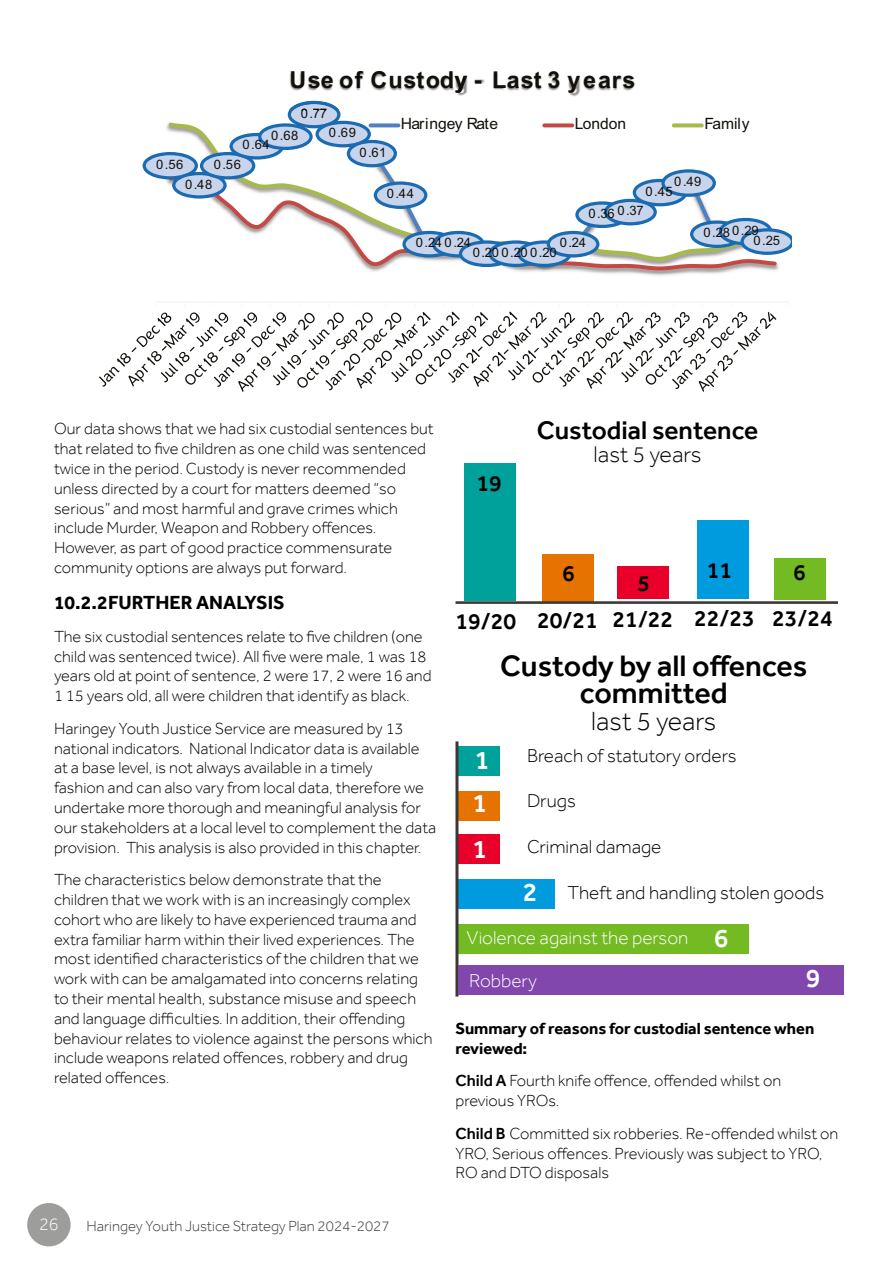
<style>
.page{position:relative;width:893px;height:1263px;background:#fff}
.page>*{position:absolute;margin:0;border:0;box-sizing:border-box;transform-origin:0 0}
.t1{font:500 30.45px "Effra";color:#000}
.t2{font:300 27px "Effra";color:#000}
.t3{font:500 27px "Effra";color:#fff}
.t4{font:500 26.25px "Effra";color:#000}
.t5{font:700 23.4px "Arial";letter-spacing:.035em;color:#12100b}
.t6{font:500 23.25px/35.8px "Effra";color:#000;text-align:center}
.t7{font:300 23.25px "Effra";color:#000}
.t8{font:700 19.5px "Effra";color:#000}
.t9{font:300 19.05px "Effra";color:#000}
.t10{font:300 19.05px "Effra";color:#fff}
.t11{font:300 18px "Effra";color:#fff}
.t12{font:300 16.5px/19.8px "Effra";color:#000}
.t13{font:700 16.5px/19.8px "Effra";color:#000}
.t14{font:15.6px "Arial";letter-spacing:-.025em;color:#12100b}
.t15{font:15.6px "Arial";color:#12100b}
.t16{font:300 15px "Effra";color:#3b3936}
.t17{font:13.05px "Arial";letter-spacing:-.02em;color:#12100b}
.s1{font-weight:500;font-size:27px}
.s2{font-weight:500}
</style>
<div class="page">
<div style="left:27px;top:1203px;width:44px;height:43px;background:#9d9d9c;border-radius:50%"></div>
<hr style="left:156px;top:302px;width:633px;height:1px;background:#f7f8f9">
<svg style="left:363px;top:267px;width:414px;height:3px"></svg>
<svg style="left:99px;top:311px;width:677px;height:81px"></svg>
<img style="left:290px;top:71px;width:169px;height:30px">
<img style="left:455px;top:76px;width:4px;height:17px">
<img style="left:459px;top:76px;width:18px;height:20px">
<img style="left:477px;top:72px;width:157px;height:24px">
<svg style="left:143px;top:101px;width:649px;height:166px"></svg>
<svg style="left:475px;top:80px;width:6px;height:3px"></svg>
<svg style="left:369px;top:123px;width:31px;height:4px"></svg>
<svg style="left:542px;top:123px;width:32px;height:4px"></svg>
<svg style="left:672px;top:123px;width:32px;height:4px"></svg>
<div style="left:464px;top:463px;width:51px;height:137px;background:#00a09b"></div>
<div style="left:542px;top:554px;width:51px;height:48px;background:#e67200"></div>
<div style="left:617px;top:566px;width:51px;height:32px;background:#e8002a"></div>
<div style="left:697px;top:520px;width:51px;height:78px;background:#009ade"></div>
<div style="left:774px;top:558px;width:52px;height:42px;background:#74bb23"></div>
<hr style="left:455px;top:601px;width:383px;height:3px;background:#3b3936">
<div style="left:457px;top:746px;width:43px;height:30px;background:#00a09b"></div>
<div style="left:457px;top:791px;width:43px;height:29px;background:#e67200"></div>
<div style="left:457px;top:834px;width:43px;height:29px;background:#e8002a"></div>
<div style="left:457px;top:880px;width:98px;height:29px;background:#009ade"></div>
<div style="left:457px;top:924px;width:292px;height:29px;background:#74bb23"></div>
<hr style="left:455px;top:741px;width:3px;height:255px;background:#3b3936">
<div style="left:458px;top:966px;width:385px;height:29px;background:#8147ad"></div>
<p class="t5" style="left:290px;top:63px;width:347px">Use of Custody - Last 3 years</p>
<p class="t17" style="left:301px;top:104px;width:28px">0.77</p>
<p class="t14" style="left:401px;top:113px;width:99px">Haringey Rate</p>
<p class="t15" style="left:575px;top:113px;width:53px">London</p>
<p class="t15" style="left:704px;top:113px;width:47px">Family</p>
<p class="t17" style="left:271px;top:126px;width:29px">0.68</p>
<p class="t17" style="left:329px;top:124px;width:29px">0.69</p>
<p class="t17" style="left:243px;top:136px;width:29px">0.64</p>
<p class="t17" style="left:359px;top:143px;width:29px">0.61</p>
<p class="t17" style="left:156px;top:155px;width:29px">0.56</p>
<p class="t17" style="left:214px;top:155px;width:29px">0.56</p>
<p class="t17" style="left:185px;top:175px;width:29px">0.48</p>
<p class="t17" style="left:674px;top:173px;width:29px">0.49</p>
<p class="t17" style="left:387px;top:185px;width:29px">0.44</p>
<p class="t17" style="left:646px;top:182px;width:29px">0.45</p>
<p class="t17" style="left:588px;top:203px;width:57px">0.36 0.37</p>
<p class="t17" style="left:703px;top:223px;width:57px">0.28 0.29</p>
<p class="t17" style="left:416px;top:234px;width:57px">0.24 0.24</p>
<p class="t17" style="left:560px;top:234px;width:28px">0.24</p>
<p class="t17" style="left:754px;top:231px;width:28px">0.25</p>
<p class="t17" style="left:473px;top:243px;width:85px">0.20 0.20 0.20</p>
<p class="t12" style="left:54px;top:419px;width:381px">Our data shows that we had six custodial sentences but</p>
<p class="t12" style="left:54px;top:439px;width:374px">that related to five children as one child was sentenced</p>
<p class="t12" style="left:54px;top:459px;width:353px">twice in the period. Custody is never recommended unless directed by a court for matters deemed “so</p>
<p class="t12" style="left:54px;top:498px;width:345px">serious” and most harmful and grave crimes which include Murder, Weapon and Robbery offences.</p>
<p class="t12" style="left:54px;top:538px;width:340px">However, as part of good practice commensurate community options are always put forward.</p>
<p class="t8" style="left:54px;top:591px;width:232px">10.2.2 FURTHER ANALYSIS</p>
<p class="t12" style="left:54px;top:626px;width:374px">The six custodial sentences relate to five children (one child was sentenced twice). All five were male, 1 was 18</p>
<p class="t12" style="left:54px;top:666px;width:379px">years old at point of sentence, 2 were 17, 2 were 16 and<br>1 15 years old, all were children that identify as black.</p>
<p class="t12" style="left:54px;top:718px;width:384px">Haringey Youth Justice Service are measured by 13 national indicators. National Indicator data is available at a base level, is not always available in a timely<br>fashion and can also vary from local data, therefore we undertake more thorough and meaningful analysis for our stakeholders at a local level to complement the data provision. This analysis is also provided in this chapter.</p>
<p class="t12" style="left:54px;top:870px;width:364px">The characteristics below demonstrate that the children that we work with is an increasingly complex cohort who are likely to have experienced trauma and extra familiar harm within their lived experiences. The</p>
<p class="t12" style="left:54px;top:949px;width:366px">most identified characteristics of the children that we</p>
<p class="t12" style="left:54px;top:969px;width:365px">work with can be amalgamated into concerns relating to their mental health, substance misuse and speech</p>
<p class="t12" style="left:54px;top:1008px;width:353px">and language difficulties. In addition, their offending</p>
<p class="t12" style="left:54px;top:1028px;width:380px">behaviour relates to violence against the persons which</p>
<p class="t12" style="left:54px;top:1048px;width:356px">include weapons related offences, robbery and drug related offences.</p>
<p class="t11" style="left:39px;top:1214px;width:21px">26</p>
<p class="t16" style="left:86px;top:1217px;width:305px">Haringey Youth Justice Strategy Plan 2024-2027</p>
<p class="t6" style="left:476px;top:465px;width:27px">19</p>
<h2 class="t4" style="left:537px;top:414px;width:223px">Custodial sentence</h2>
<h2 class="t7" style="left:594px;top:441px;width:109px">last 5 years</h2>
<p class="t6" style="left:562px;top:555px;width:14px">6</p>
<p class="t6" style="left:707px;top:552px;width:27px">11</p>
<p class="t6" style="left:793px;top:554px;width:14px">6</p>
<h3 class="t6" style="left:455px;top:565px;width:379px">5<br>19/20 20/21 21/22 22/23 23/24</h3>
<p class="t1" style="left:500px;top:648px;width:309px">Custody by all offences</p>
<p class="t1" style="left:580px;top:675px;width:149px">committed</p>
<p class="t2" style="left:591px;top:706px;width:127px">last 5 years</p>
<p class="t9" style="left:527px;top:744px;width:211px">Breach of statutory orders</p>
<p class="t3" style="left:475px;top:744px;width:16px">1</p>
<p class="t3" style="left:472px;top:787px;width:16px">1</p>
<p class="t9" style="left:527px;top:790px;width:50px">Drugs</p>
<p class="t3" style="left:472px;top:833px;width:16px">1</p>
<p class="t9" style="left:527px;top:836px;width:136px">Criminal damage</p>
<p class="t3" style="left:523px;top:876px;width:16px">2</p>
<p class="t9" style="left:568px;top:882px;width:258px">Theft and handling stolen goods</p>
<p class="t10" style="left:467px;top:927px;width:263px">Violence against the person <span class="s1">6</span></p>
<p class="t10" style="left:469px;top:970px;width:69px">Robbery</p>
<p class="t13" style="left:455px;top:1018px;width:360px">Summary of reasons for custodial sentence when reviewed:</p>
<p class="t12" style="left:455px;top:1071px;width:327px"><span class="s2">Child A</span> Fourth knife offence, offended whilst on</p>
<p class="t12" style="left:455px;top:1091px;width:105px">previous YROs.</p>
<p class="t12" style="left:455px;top:1123px;width:384px"><span class="s2">Child B</span> Committed six robberies. Re-offended whilst on<br>YRO, Serious offences. Previously was subject to YRO,</p>
<p class="t12" style="left:455px;top:1163px;width:155px">RO and DTO disposals</p>
<h2 class="t3" style="left:806px;top:962px;width:16px">9</h2>
</div>
